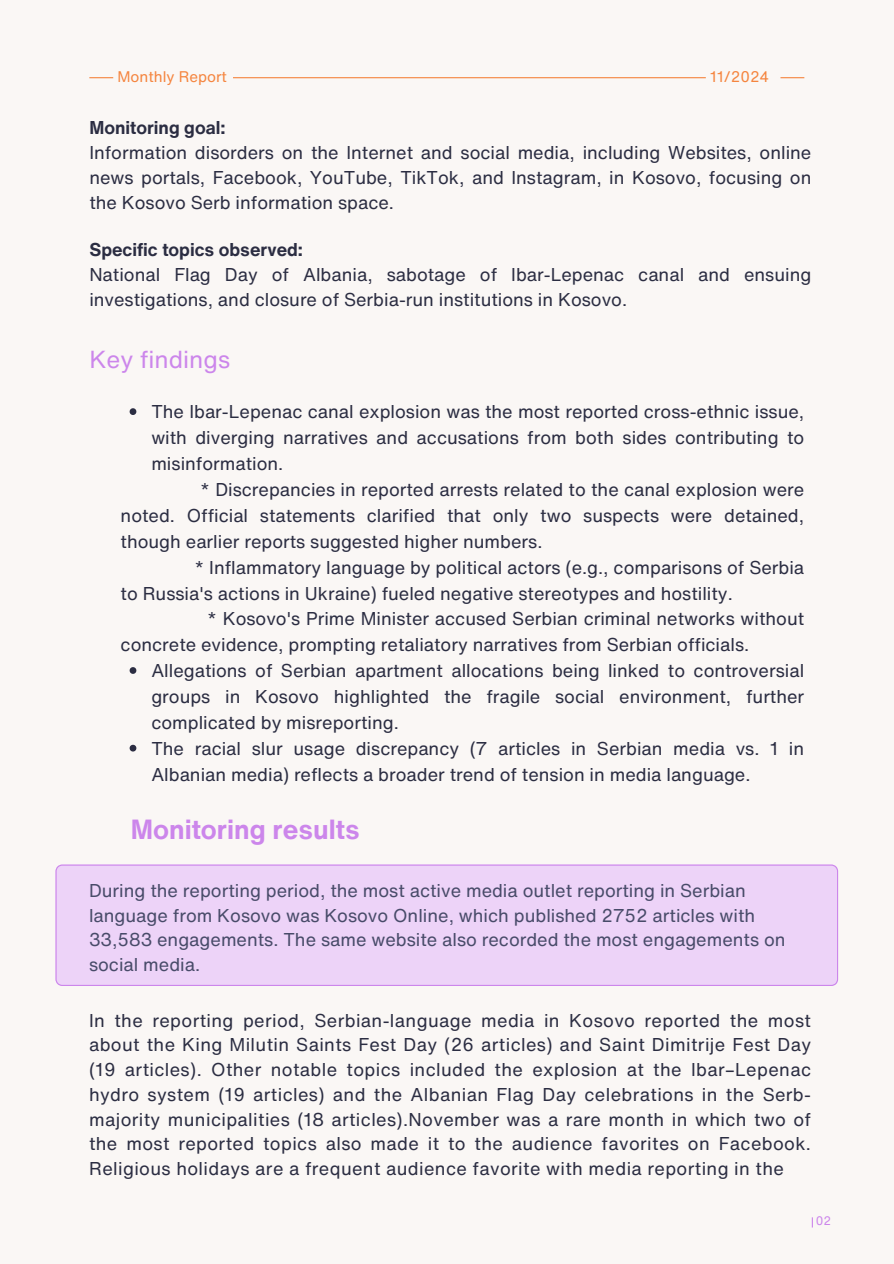
<style>
.page{position:relative;width:894px;height:1264px;background:#fff}
.page>*{position:absolute;margin:0;border:0;box-sizing:border-box;transform-origin:0 0}
.t1{font:700 27px "Helvetica Now Text";color:#cc86eb}
.t2{font:24px "Helvetica Now Text";color:#cc86eb}
.t3{font:18px/24.8px "Helvetica Now Text";color:#2b2d42;text-align:justify}
.t4{font:18px/24.8px "Helvetica Now Text";color:#484b69}
.t5{font:15px "Helvetica Now Text";color:#f5853f}
.t6{font:12px "Helvetica Now Text";color:#cc86eb}
.s1{font-weight:700}
</style>
<div class="page">
<div style="left:0;top:0;width:893px;height:1263px;background:#faf7f5"></div>
<svg style="left:130px;top:408px;width:6px;height:7px"></svg>
<svg style="left:130px;top:667px;width:6px;height:7px"></svg>
<svg style="left:130px;top:744px;width:6px;height:7px"></svg>
<svg style="left:89px;top:77px;width:24px;height:1px"></svg>
<hr style="left:233px;top:77px;width:472px;height:1px;background:#f5853f">
<svg style="left:780px;top:77px;width:24px;height:1px"></svg>
<div style="left:55px;top:864px;width:782px;height:122px;background:#edd3f8"></div>
<p class="t5" style="left:117px;top:66px;width:111px">Monthly Report</p>
<p class="t5" style="left:710px;top:66px;width:60px">11/2024</p>
<p class="t3" style="left:89px;top:115px;width:723px;text-align:left"><span class="s1">Monitoring goal:<br></span>Information disorders on the Internet and social media, including Websites, online news portals, Facebook, YouTube, TikTok, and Instagram, in Kosovo, focusing on the Kosovo Serb information space.</p>
<h3 class="t3" style="left:89px;top:237px;width:723px;text-align:left"><span class="s1">Specific topics observed:<br></span>National Flag Day of Albania, sabotage of Ibar-Lepenac canal and ensuing investigations, and closure of Serbia-run institutions in Kosovo.</h3>
<p class="t2" style="left:89px;top:341px;width:142px">Key findings</p>
<p class="t3" style="left:151px;top:399px;width:654px;line-height:25.8px">The Ibar-Lepenac canal explosion was the most reported cross-ethnic issue, with diverging narratives and accusations from both sides contributing to misinformation.</p>
<p class="t3" style="left:121px;top:476px;width:685px;line-height:25.8px;text-indent:80px">* Discrepancies in reported arrests related to the canal explosion were noted. Official statements clarified that only two suspects were detained, though earlier reports suggested higher numbers.</p>
<h3 class="t3" style="left:194px;top:554px;width:611px">* Inflammatory language by political actors (e.g., comparisons of Serbia</h3>
<h3 class="t3" style="left:121px;top:580px;width:613px">to Russia's actions in Ukraine) fueled negative stereotypes and hostility.</h3>
<h3 class="t3" style="left:207px;top:606px;width:598px">* Kosovo's Prime Minister accused Serbian criminal networks without</h3>
<h3 class="t3" style="left:121px;top:632px;width:630px">concrete evidence, prompting retaliatory narratives from Serbian officials.</h3>
<h3 class="t3" style="left:151px;top:657px;width:654px;line-height:25.8px">Allegations of Serbian apartment allocations being linked to controversial groups in Kosovo highlighted the fragile social environment, further complicated by misreporting.</h3>
<h2 class="t3" style="left:151px;top:735px;width:654px;line-height:25.8px">The racial slur usage discrepancy (7 articles in Serbian media vs. 1 in<br>Albanian media) reflects a broader trend of tension in media language.</h2>
<h1 class="t1" style="left:131px;top:808px;width:230px">Monitoring results</h1>
<p class="t4" style="left:89px;top:877px;width:697px">During the reporting period, the most active media outlet reporting in Serbian language from Kosovo was Kosovo Online, which published 2752 articles with 33,583 engagements. The same website also recorded the most engagements on social media.</p>
<p class="t3" style="left:89px;top:1007px;width:723px">In the reporting period, Serbian-language media in Kosovo reported the most about the King Milutin Saints Fest Day (26 articles) and Saint Dimitrije Fest Day (19 articles). Other notable topics included the explosion at the Ibar–Lepenac hydro system (19 articles) and the Albanian Flag Day celebrations in the Serb&shy;majority municipalities (18 articles).November was a rare month in which two of the most reported topics also made it to the audience favorites on Facebook.<br>Religious holidays are a frequent audience favorite with media reporting in the</p>
<p class="t6" style="left:815px;top:1212px;width:17px">02</p>
</div>
